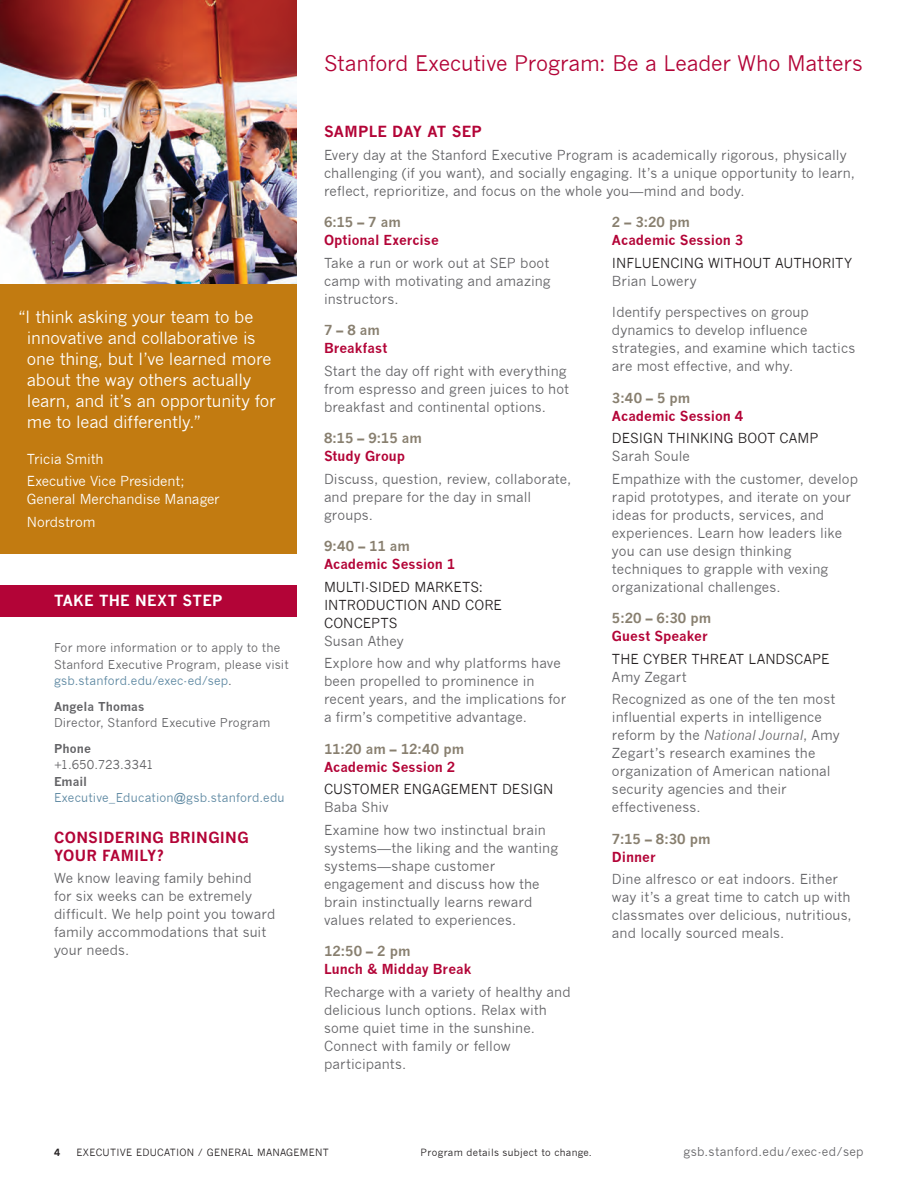
<style>
.page{position:relative;width:918px;height:1188px;background:#fff}
.page>*{position:absolute;margin:0;border:0;box-sizing:border-box;transform-origin:0 0}
.t1{font:21px "News Gothic";letter-spacing:-.01em;color:#b30437}
.t2{font:16.5px/21px "News Gothic";letter-spacing:-.015em;color:#fff}
.t3{font:700 15px/18px "News Gothic";letter-spacing:.01em;color:#b30437}
.t4{font:700 15px "News Gothic";letter-spacing:.015em;color:#fff}
.t5{font:13.5px/18px "News Gothic";letter-spacing:.005em;color:#636366}
.t6{font:13.5px/18px "News Gothic";color:#231f20}
.t7{font:700 13.5px "News Gothic";color:#b30437}
.t8{font:700 13.5px "News Gothic";color:#887f6f}
.t9{font:13.5px/22.5px "News Gothic";letter-spacing:-.005em;color:#fff}
.t10{font:12px/16.5px "News Gothic";letter-spacing:.01em;color:#636366}
.t11{font:12px "News Gothic";letter-spacing:.01em;color:#5c87a1}
.t12{font:12px "News Gothic";letter-spacing:.03em;color:#636366}
.t13{font:700 12px "News Gothic";letter-spacing:.01em;color:#636366}
.t14{font:9.75px "News Gothic";letter-spacing:.03em;color:#231f20}
.t15{font:700 9.75px "News Gothic";color:#231f20}
.s1{color:#5c87a1}
.s2{font-style:italic}
</style>
<div class="page">
<div style="left:0;top:283px;width:297px;height:271px;background:#c27b11"></div>
<div style="left:0;top:585px;width:297px;height:31px;background:#b30437"></div>
<img style="left:0;top:0;width:297px;height:283px">
<p class="t2" style="left:27px;top:306px;width:250px;text-indent:-9px">“I think asking your team to be innovative and collaborative is one thing, but I’ve learned more about the way others actually learn, and it’s an opportunity for me to lead differently.”</p>
<p class="t9" style="left:27px;top:447px;width:159px">Tricia Smith<br>Executive Vice President;</p>
<p class="t9" style="left:27px;top:488px;width:194px">General Merchandise Manager<br>Nordstrom</p>
<p class="t4" style="left:54px;top:592px;width:170px">TAKE THE NEXT STEP</p>
<p class="t10" style="left:54px;top:640px;width:236px">For more information or to apply to the<br>Stanford Executive Program, please visit <span class="s1">gsb.stanford.edu/exec-ed/sep</span>.</p>
<p class="t13" style="left:54px;top:699px;width:92px">Angela Thomas</p>
<p class="t10" style="left:54px;top:715px;width:218px">Director, Stanford Executive Program</p>
<p class="t13" style="left:54px;top:741px;width:38px">Phone</p>
<p class="t10" style="left:54px;top:757px;width:101px">+1.650.723.3341</p>
<p class="t13" style="left:54px;top:774px;width:35px">Email</p>
<p class="t11" style="left:54px;top:791px;width:232px">Executive_Education@gsb.stanford.edu</p>
<p class="t3" style="left:54px;top:828px;width:196px">CONSIDERING BRINGING<br>YOUR FAMILY?</p>
<p class="t5" style="left:54px;top:870px;width:223px">We know leaving family behind<br>for six weeks can be extremely difficult. We help point you toward family accommodations that suit your needs.</p>
<h1 class="t1" style="left:324px;top:52px;width:540px">Stanford Executive Program: Be a Leader Who Matters</h1>
<p class="t3" style="left:324px;top:123px;width:159px">SAMPLE DAY AT SEP</p>
<p class="t5" style="left:324px;top:146px;width:533px">Every day at the Stanford Executive Program is academically rigorous, physically challenging (if you want), and socially engaging. It’s a unique opportunity to learn, reflect, reprioritize, and focus on the whole you—mind and body.</p>
<p class="t8" style="left:324px;top:214px;width:78px">6:15 – 7 am</p>
<p class="t7" style="left:324px;top:232px;width:116px">Optional Exercise</p>
<p class="t5" style="left:324px;top:254px;width:228px;text-align:justify">Take a run or work out at SEP boot camp with motivating and amazing instructors.</p>
<p class="t8" style="left:324px;top:322px;width:57px">7 – 8 am</p>
<p class="t7" style="left:324px;top:340px;width:65px">Breakfast</p>
<p class="t5" style="left:324px;top:362px;width:247px">Start the day off right with everything from espresso and green juices to hot breakfast and continental options.</p>
<p class="t8" style="left:324px;top:430px;width:99px">8:15 – 9:15 am</p>
<p class="t7" style="left:324px;top:448px;width:83px">Study Group</p>
<p class="t5" style="left:324px;top:470px;width:249px">Discuss, question, review, collaborate, and prepare for the day in small groups.</p>
<p class="t8" style="left:324px;top:538px;width:87px">9:40 – 11 am</p>
<p class="t7" style="left:324px;top:556px;width:133px">Academic Session 1</p>
<p class="t6" style="left:324px;top:578px;width:179px">MULTI-SIDED MARKETS:<br>INTRODUCTION AND CORE<br>CONCEPTS</p>
<p class="t5" style="left:324px;top:630px;width:238px;line-height:22.5px">Susan Athey<br>Explore how and why platforms have</p>
<p class="t5" style="left:324px;top:672px;width:244px">been propelled to prominence in recent years, and the implications for a firm’s competitive advantage.</p>
<p class="t8" style="left:324px;top:741px;width:142px">11:20 am – 12:40 pm</p>
<p class="t7" style="left:324px;top:759px;width:133px">Academic Session 2</p>
<p class="t6" style="left:324px;top:780px;width:231px">CUSTOMER ENGAGEMENT DESIGN</p>
<p class="t5" style="left:324px;top:796px;width:223px;line-height:22.5px">Baba Shiv<br>Examine how two instinctual brain</p>
<p class="t5" style="left:324px;top:839px;width:236px">systems—the liking and the wanting systems—shape customer engagement and discuss how the brain instinctually learns reward values related to experiences.</p>
<p class="t8" style="left:324px;top:943px;width:88px">12:50 – 2 pm</p>
<p class="t7" style="left:324px;top:961px;width:149px">Lunch &amp; Midday Break</p>
<p class="t5" style="left:324px;top:983px;width:248px">Recharge with a variety of healthy and delicious lunch options. Relax with some quiet time in the sunshine.<br>Connect with family or fellow participants.</p>
<p class="t8" style="left:612px;top:214px;width:79px">2 – 3:20 pm</p>
<p class="t7" style="left:612px;top:232px;width:133px">Academic Session 3</p>
<p class="t6" style="left:612px;top:254px;width:242px">INFLUENCING WITHOUT AUTHORITY</p>
<p class="t5" style="left:612px;top:272px;width:86px">Brian Lowery</p>
<p class="t5" style="left:612px;top:303px;width:245px">Identify perspectives on group dynamics to develop influence strategies, and examine which tactics are most effective, and why.</p>
<p class="t8" style="left:612px;top:390px;width:80px">3:40 – 5 pm</p>
<p class="t7" style="left:612px;top:408px;width:133px">Academic Session 4</p>
<p class="t6" style="left:612px;top:429px;width:208px">DESIGN THINKING BOOT CAMP</p>
<p class="t5" style="left:612px;top:445px;width:248px;line-height:22.5px">Sarah Soule<br>Empathize with the customer, develop</p>
<p class="t5" style="left:612px;top:488px;width:241px">rapid prototypes, and iterate on your ideas for products, services, and experiences. Learn how leaders like you can use design thinking techniques to grapple with vexing organizational challenges.</p>
<p class="t8" style="left:612px;top:610px;width:101px">5:20 – 6:30 pm</p>
<p class="t7" style="left:612px;top:628px;width:97px">Guest Speaker</p>
<p class="t6" style="left:612px;top:650px;width:219px">THE CYBER THREAT LANDSCAPE</p>
<p class="t5" style="left:612px;top:666px;width:225px;line-height:22.5px">Amy Zegart<br>Recognized as one of the ten most</p>
<p class="t5" style="left:612px;top:708px;width:229px">influential experts in intelligence reform by the <span class="s2">National Journal</span>, Amy<br>Zegart’s research examines the organization of American national security agencies and their effectiveness.</p>
<p class="t8" style="left:612px;top:830px;width:100px">7:15 – 8:30 pm</p>
<p class="t7" style="left:612px;top:848px;width:45px">Dinner</p>
<p class="t5" style="left:612px;top:870px;width:241px">Dine alfresco or eat indoors. Either way it’s a great time to catch up with classmates over delicious, nutritious, and locally sourced meals.</p>
<p class="t15" style="left:54px;top:1147px;width:8px">4</p>
<p class="t14" style="left:77px;top:1147px;width:254px">EXECUTIVE EDUCATION / GENERAL MANAGEMENT</p>
<p class="t14" style="left:421px;top:1147px;width:173px">Program details subject to change.</p>
<p class="t12" style="left:684px;top:1145px;width:182px">gsb.stanford.edu/exec-ed/sep</p>
</div>
